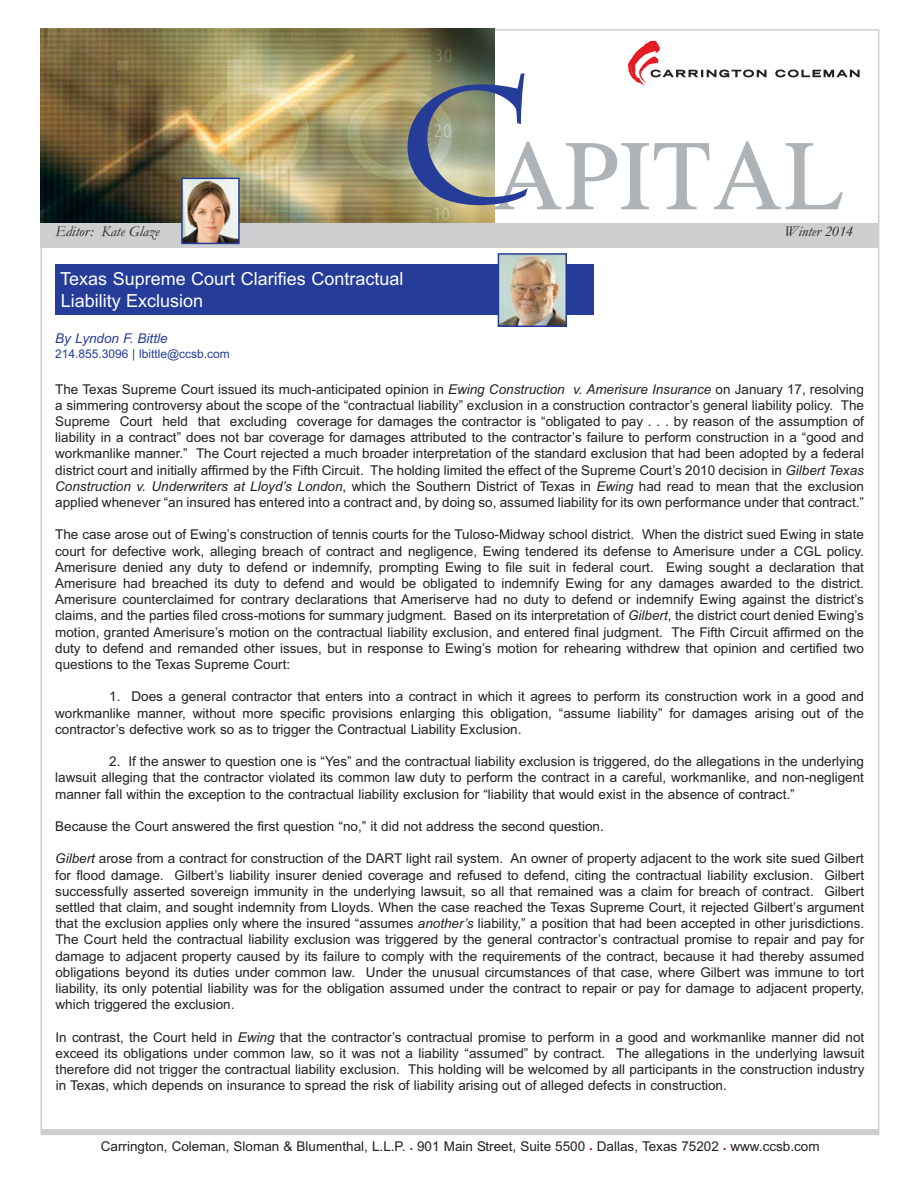
<style>
.page{position:relative;width:918px;height:1188px;background:#fff}
.page>*{position:absolute;margin:0;border:0;box-sizing:border-box;transform-origin:0 0}
.t1{font:97.5px "CG Times";color:#aeb3b8}
.t2{font:18px/21.6px "Arial";color:#fff}
.t3{font:italic 15px "Garamond";color:#231f20}
.t4{font:13.5px/16.2px "Arial";color:#231f20;text-align:justify}
.t5{font:italic 13.5px "Arial";color:#253c98}
.t6{font:12px "Arial";color:#253c98}
.t7{font:6px "Verdana";color:#a81b1c}
.s1{font-family:"Charlemagne Std";font-weight:700;font-size:165px;color:#253c98}
.s2{font-style:italic}
</style>
<div class="page">
<img style="left:40px;top:29px;width:454px;height:194px">
<svg style="left:628px;top:41px;width:232px;height:44px"></svg>
<div style="left:40px;top:223px;width:838px;height:25px;background:#cdcecf"></div>
<div style="left:42px;top:1130px;width:837px;height:5px;background:#cdcecf"></div>
<img style="left:184px;top:181px;width:53px;height:60px">
<div style="left:181px;top:178px;width:59px;height:66px;border:2px solid #253c98"></div>
<div style="left:55px;top:264px;width:539px;height:51px;background:#253c98"></div>
<img style="left:501px;top:256px;width:63px;height:68px">
<div style="left:498px;top:253px;width:69px;height:74px;border:2px solid #253c98"></div>
<h1 class="t1" style="left:398px;top:142px;width:447px"><span class="s1">c</span>APITAL</h1>
<p class="t3" style="left:56px;top:223px;width:106px">Editor: Kate Glaze</p>
<p class="t3" style="left:785px;top:222px;width:70px">Winter 2014</p>
<h2 class="t2" style="left:60px;top:270px;width:345px">Texas Supreme Court Clarifies Contractual<br>Liability Exclusion</h2>
<p class="t5" style="left:55px;top:333px;width:114px">By Lyndon F. Bittle</p>
<p class="t6" style="left:55px;top:349px;width:176px">214.855.3096 | lbittle@ccsb.com</p>
<p class="t4" style="left:55px;top:382px;width:810px">The Texas Supreme Court issued its much-anticipated opinion in <span class="s2">Ewing Construction v. Amerisure Insurance</span> on January 17, resolving a simmering controversy about the scope of the “contractual liability” exclusion in a construction contractor’s general liability policy. The Supreme Court held that excluding coverage for damages the contractor is “obligated to pay . . . by reason of the assumption of liability in a contract” does not bar coverage for damages attributed to the contractor’s failure to perform construction in a “good and workmanlike manner.” The Court rejected a much broader interpretation of the standard exclusion that had been adopted by a federal district court and initially affirmed by the Fifth Circuit. The holding limited the effect of the Supreme Court’s 2010 decision in <span class="s2">Gilbert Texas Construction v. Underwriters at Lloyd’s London</span>, which the Southern District of Texas in <span class="s2">Ewing</span> had read to mean that the exclusion applied whenever “an insured has entered into a contract and, by doing so, assumed liability for its own performance under that contract.”</p>
<p class="t4" style="left:55px;top:528px;width:810px">The case arose out of Ewing’s construction of tennis courts for the Tuloso-Midway school district. When the district sued Ewing in state court for defective work, alleging breach of contract and negligence, Ewing tendered its defense to Amerisure under a CGL policy.<br>Amerisure denied any duty to defend or indemnify, prompting Ewing to file suit in federal court. Ewing sought a declaration that Amerisure had breached its duty to defend and would be obligated to indemnify Ewing for any damages awarded to the district.<br>Amerisure counterclaimed for contrary declarations that Ameriserve had no duty to defend or indemnify Ewing against the district’s claims, and the parties filed cross-motions for summary judgment. Based on its interpretation of <span class="s2">Gilbert</span>, the district court denied Ewing’s motion, granted Amerisure’s motion on the contractual liability exclusion, and entered final judgment. The Fifth Circuit affirmed on the duty to defend and remanded other issues, but in response to Ewing’s motion for rehearing withdrew that opinion and certified two questions to the Texas Supreme Court:</p>
<p class="t4" style="left:55px;top:690px;width:810px;text-indent:54px">1. Does a general contractor that enters into a contract in which it agrees to perform its construction work in a good and workmanlike manner, without more specific provisions enlarging this obligation, “assume liability” for damages arising out of the contractor’s defective work so as to trigger the Contractual Liability Exclusion.</p>
<p class="t4" style="left:55px;top:755px;width:810px;text-indent:54px">2. If the answer to question one is “Yes” and the contractual liability exclusion is triggered, do the allegations in the underlying lawsuit alleging that the contractor violated its common law duty to perform the contract in a careful, workmanlike, and non-negligent manner fall within the exception to the contractual liability exclusion for “liability that would exist in the absence of contract.”</p>
<p class="t4" style="left:55px;top:819px;width:550px">Because the Court answered the first question “no,” it did not address the second question.</p>
<p class="t4" style="left:55px;top:852px;width:811px"><span class="s2">Gilbert</span> arose from a contract for construction of the DART light rail system. An owner of property adjacent to the work site sued Gilbert for flood damage. Gilbert’s liability insurer denied coverage and refused to defend, citing the contractual liability exclusion. Gilbert successfully asserted sovereign immunity in the underlying lawsuit, so all that remained was a claim for breach of contract. Gilbert settled that claim, and sought indemnity from Lloyds. When the case reached the Texas Supreme Court, it rejected Gilbert’s argument that the exclusion applies only where the insured “assumes <span class="s2">another’s</span> liability,” a position that had been accepted in other jurisdictions.<br>The Court held the contractual liability exclusion was triggered by the general contractor’s contractual promise to repair and pay for damage to adjacent property caused by its failure to comply with the requirements of the contract, because it had thereby assumed obligations beyond its duties under common law. Under the unusual circumstances of that case, where Gilbert was immune to tort liability, its only potential liability was for the obligation assumed under the contract to repair or pay for damage to adjacent property, which triggered the exclusion.</p>
<p class="t4" style="left:56px;top:1030px;width:810px">In contrast, the Court held in <span class="s2">Ewing</span> that the contractor’s contractual promise to perform in a good and workmanlike manner did not exceed its obligations under common law, so it was not a liability “assumed” by contract. The allegations in the underlying lawsuit therefore did not trigger the contractual liability exclusion. This holding will be welcomed by all participants in the construction industry in Texas, which depends on insurance to spread the risk of liability arising out of alleged defects in construction.</p>
<p class="t4" style="left:101px;top:1139px;width:306px">Carrington, Coleman, Sloman &amp; Blumenthal, L.L.P.</p>
<p class="t7" style="left:410px;top:1144px;width:5px">-</p>
<p class="t4" style="left:417px;top:1139px;width:170px">901 Main Street, Suite 5500</p>
<p class="t7" style="left:589px;top:1144px;width:5px">-</p>
<p class="t4" style="left:597px;top:1139px;width:124px">Dallas, Texas 75202</p>
<p class="t7" style="left:723px;top:1144px;width:5px">-</p>
<p class="t4" style="left:730px;top:1139px;width:91px">www.ccsb.com</p>
</div>
